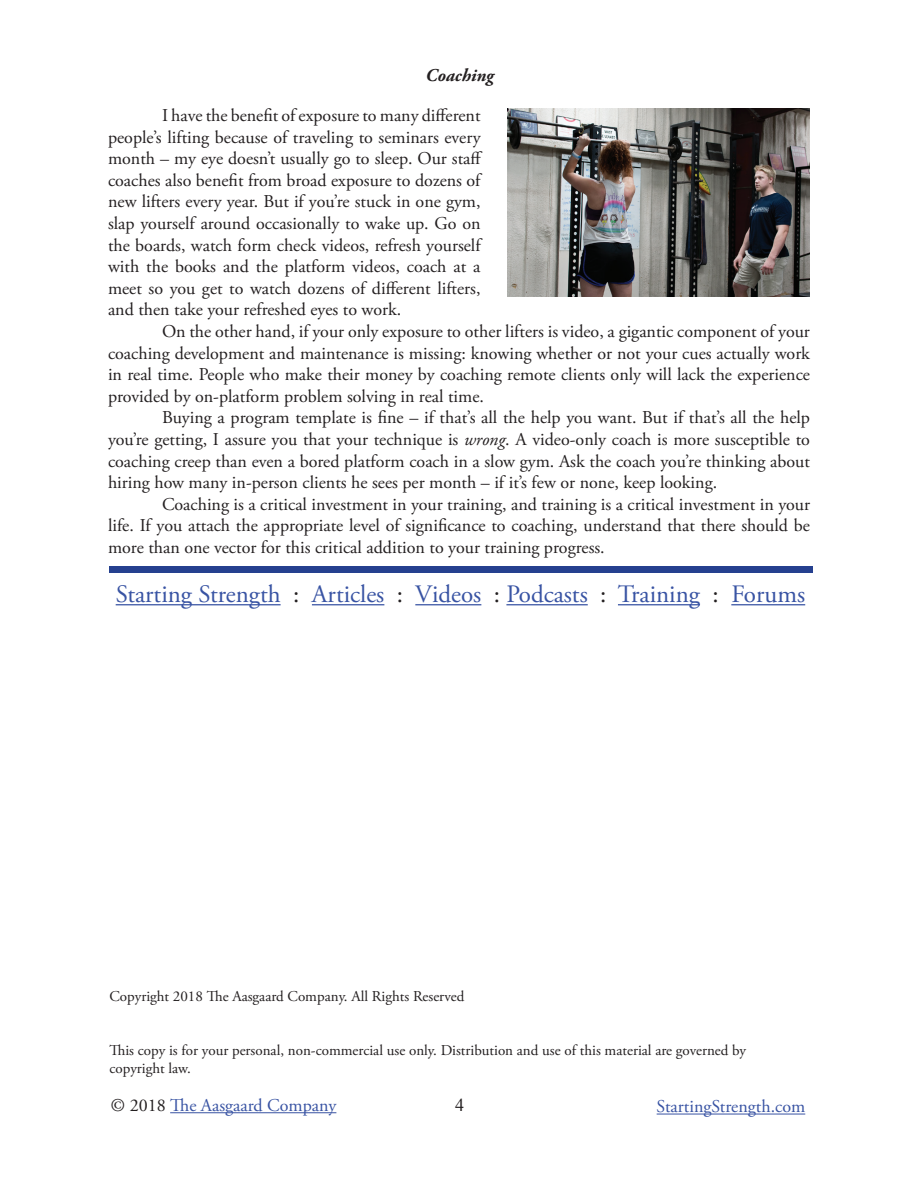
<style>
.page{position:relative;width:918px;height:1188px;background:#fff}
.page>*{position:absolute;margin:0;border:0;box-sizing:border-box;transform-origin:0 0}
.t1{font:25.05px "Adobe Garamond Pro";color:#3853a3}
.t2{font:18px/21.6px "Adobe Garamond Pro";color:#231f20;text-align:justify}
.t3{font:18px "Adobe Garamond Pro";color:#3853a3}
.t4{font:italic 700 18px "Adobe Garamond Pro";color:#231f20}
.t5{font:18px "Times New Roman";color:#231f20}
.t6{font:15px/18px "Adobe Garamond Pro";color:#231f20}
.s1{font-style:italic}
.s2{color:#231f20}
</style>
<div class="page">
<hr style="left:657px;top:1114px;width:148px;height:1px;background:#3853a3">
<hr style="left:170px;top:1112px;width:166px;height:1px;background:#3853a3">
<img style="left:508px;top:109px;width:302px;height:188px">
<hr style="left:116px;top:604px;width:165px;height:1px;background:#3853a3">
<hr style="left:312px;top:604px;width:72px;height:1px;background:#3853a3">
<hr style="left:415px;top:604px;width:66px;height:1px;background:#3853a3">
<hr style="left:506px;top:604px;width:82px;height:1px;background:#3853a3">
<hr style="left:618px;top:604px;width:82px;height:1px;background:#3853a3">
<hr style="left:731px;top:604px;width:74px;height:1px;background:#3853a3">
<div style="left:109px;top:566px;width:704px;height:6px;background:#25408f"></div>
<p class="t4" style="left:426px;top:65px;width:70px">Coaching</p>
<p class="t2" style="left:108px;top:105px;width:376px;text-indent:54px">I have the benefit of exposure to many different people’s lifting because of traveling to seminars every month – my eye doesn’t usually go to sleep. Our staff coaches also benefit from broad exposure to dozens of new lifters every year. But if you’re stuck in one gym, slap yourself around occasionally to wake up. Go on the boards, watch form check videos, refresh yourself with the books and the platform videos, coach at a meet so you get to watch dozens of different lifters, and then take your refreshed eyes to work.</p>
<p class="t2" style="left:108px;top:321px;width:704px;text-indent:54px">On the other hand, if your only exposure to other lifters is video, a gigantic component of your coaching development and maintenance is missing: knowing whether or not your cues actually work in real time. People who make their money by coaching remote clients only will lack the experience provided by on-platform problem solving in real time.</p>
<p class="t2" style="left:108px;top:408px;width:704px;text-indent:54px">Buying a program template is fine – if that’s all the help you want. But if that’s all the help you’re getting, I assure you that your technique is <span class="s1">wrong</span>. A video-only coach is more susceptible to coaching creep than even a bored platform coach in a slow gym. Ask the coach you’re thinking about hiring how many in-person clients he sees per month – if it’s few or none, keep looking.</p>
<p class="t2" style="left:108px;top:494px;width:704px;text-indent:54px">Coaching is a critical investment in your training, and training is a critical investment in your life. If you attach the appropriate level of significance to coaching, understand that there should be more than one vector for this critical addition to your training progress.</p>
<h1 class="t1" style="left:116px;top:579px;width:691px">Starting Strength <span class="s2">:</span> Articles <span class="s2">:</span> Videos <span class="s2">:</span> Podcasts <span class="s2">:</span> Training <span class="s2">:</span> Forums</h1>
<p class="t6" style="left:109px;top:988px;width:357px">Copyright 2018 The Aasgaard Company. All Rights Reserved</p>
<p class="t6" style="left:109px;top:1042px;width:638px">This copy is for your personal, non-commercial use only. Distribution and use of this material are governed by copyright law.</p>
<p class="t3" style="left:111px;top:1094px;width:227px"><span class="s2">© 2018</span> The Aasgaard Company</p>
<p class="t5" style="left:455px;top:1092px;width:10px">4</p>
<p class="t3" style="left:657px;top:1096px;width:150px">StartingStrength.com</p>
</div>
